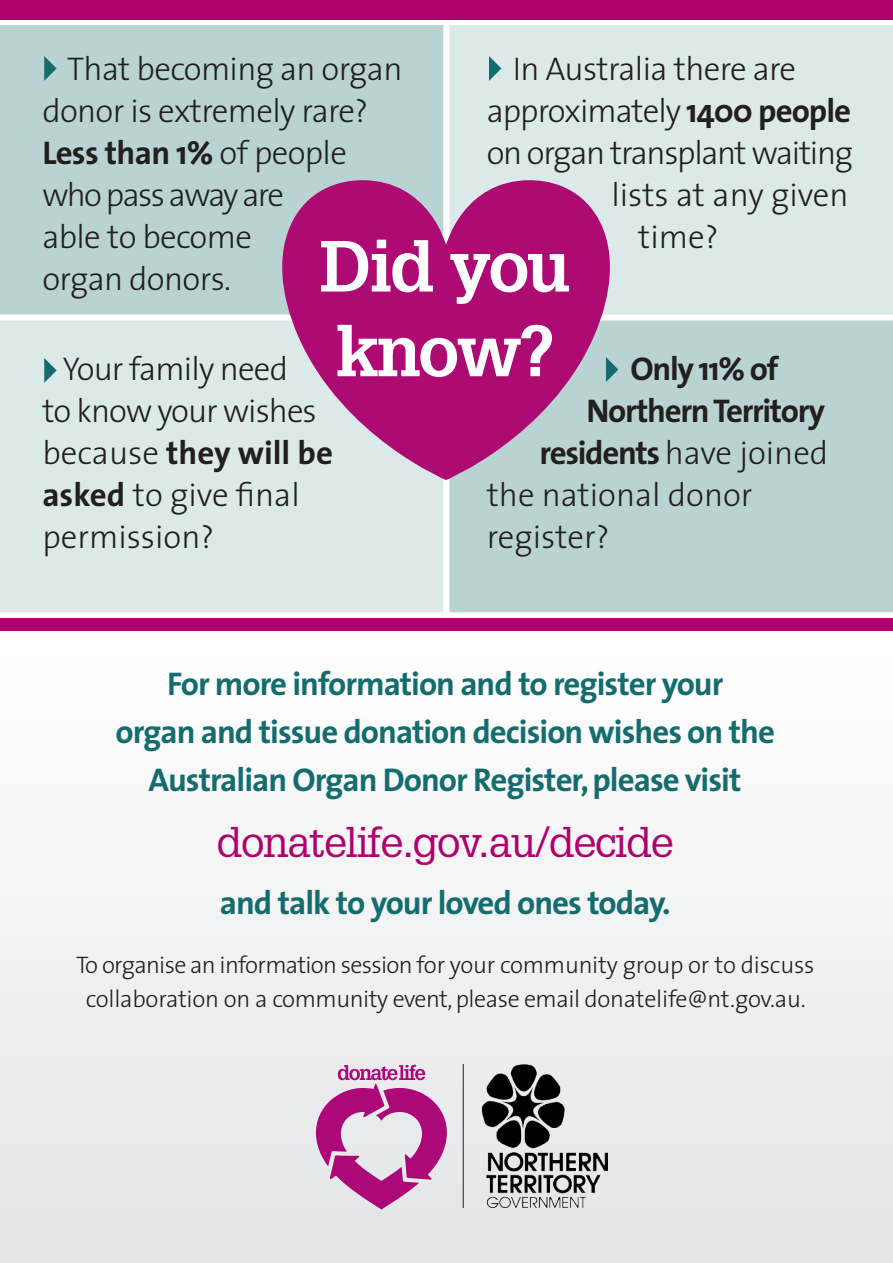
<style>
.page{position:relative;width:893px;height:1263px;background:#fff}
.page>*{position:absolute;margin:0;border:0;box-sizing:border-box;transform-origin:0 0}
.t1{font:700 70.5px/84.6px "Glypha LT Std";letter-spacing:-.035em;color:#fff}
.t2{font:42px "Glypha LT Std";letter-spacing:-.03em;color:#af016e}
.Paragraph_Style_1{font:300 33px/42px "The Sans";letter-spacing:-.02em;color:#231f20}
.t3{font:700 33px/48px "The Sans";letter-spacing:-.03em;color:#156c6e;text-align:center}
.Paragraph_Style_1-2{font:300 33px/42px "The Sans";letter-spacing:-.04em;color:#231f20}
.Paragraph_Style_1-3{font:300 33px/42px "The Sans";color:#231f20}
.t4{font:700 33px "The Sans";letter-spacing:-.04em;color:#231f20}
.t5{font:300 24px/34.2px "The Sans";letter-spacing:-.02em;color:#231f20;text-align:center}
.s1{font-weight:700}
</style>
<div class="page">
<div style="left:0;top:619px;width:893px;height:644px;background:linear-gradient(to bottom,#fff,#e3e4e6)"></div>
<div style="left:0;top:19px;width:443px;height:296px;background:#b9d3d3"></div>
<div style="left:0;top:320px;width:443px;height:292px;background:#dce9e9"></div>
<div style="left:443px;top:19px;width:450px;height:296px;background:#dce9e9"></div>
<div style="left:449px;top:320px;width:444px;height:293px;background:#b9d3d3"></div>
<svg style="left:278px;top:180px;width:337px;height:300px;background:#b64893"></svg>
<img style="left:449px;top:1064px;width:158px;height:143px">
<div style="left:0;top:0;width:893px;height:19px;background:#af016e"></div>
<div style="left:0;top:618px;width:893px;height:12px;background:#af016e"></div>
<svg style="left:42px;top:53px;width:16px;height:28px"></svg>
<svg style="left:42px;top:355px;width:16px;height:28px"></svg>
<svg style="left:487px;top:53px;width:16px;height:28px"></svg>
<svg style="left:604px;top:354px;width:16px;height:28px"></svg>
<svg style="left:316px;top:1065px;width:131px;height:144px;background:#ce89ba"></svg>
<p class="Paragraph_Style_1" style="left:42px;top:47px;width:362px;text-indent:25px">That becoming an organ donor is extremely rare?<br><span class="s1">Less than 1%</span> of people who pass away are<br>able to become<br>organ donors.</p>
<p class="Paragraph_Style_1-2" style="left:487px;top:47px;width:368px;text-indent:26px">In Australia there are approximately <span class="s1">1400 people </span>on organ transplant waiting</p>
<p class="Paragraph_Style_1-3" style="left:638px;top:173px;width:212px;text-indent:-27px">lists at any given time?</p>
<p class="t1" style="left:319px;top:222px;width:253px">Did you know?</p>
<p class="t4" style="left:631px;top:341px;width:150px">Only 11% of</p>
<p class="t4" style="left:587px;top:383px;width:240px">Northern Territory</p>
<p class="Paragraph_Style_1-3" style="left:540px;top:431px;width:290px"><span class="s1">residents</span> have joined</p>
<p class="Paragraph_Style_1-3" style="left:487px;top:473px;width:267px">the national donor</p>
<p class="Paragraph_Style_1-3" style="left:487px;top:515px;width:124px">register?</p>
<p class="Paragraph_Style_1" style="left:42px;top:347px;width:292px;text-indent:21px">Your family need<br>to know your wishes because <span class="s1">they will be asked</span> to give final permission?</p>
<p class="t3" style="left:115px;top:659px;width:661px">For more information and to register your<br>organ and tissue donation decision wishes on the<br>Australian Organ Donor Register, please visit</p>
<p class="t2" style="left:217px;top:817px;width:459px">donatelife.gov.au/decide</p>
<p class="t3" style="left:220px;top:878px;width:452px">and talk to your loved ones today.</p>
<p class="t5" style="left:76px;top:947px;width:740px">To organise an information session for your community group or to discuss collaboration on a community event, please email donatelife@nt.gov.au.</p>
</div>
